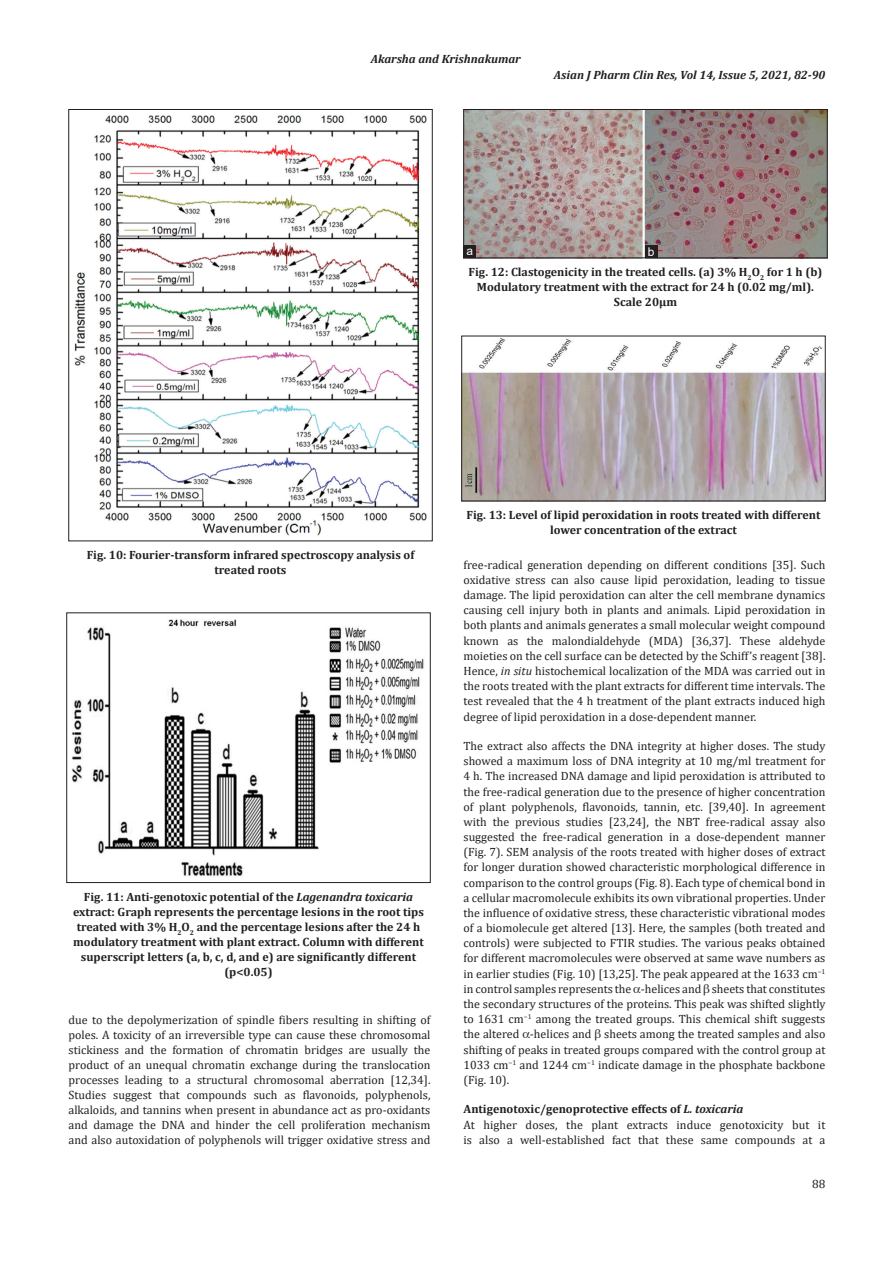
<style>
.page{position:relative;width:894px;height:1263px;background:#fff}
.page>*{position:absolute;margin:0;border:0;box-sizing:border-box;transform-origin:0 0}
.TX{font:12px/15.1px "Cambria";color:#231f20;text-align:justify}
.FGC{font:700 12px/15px "Cambria";color:#231f20;text-align:center}
.t1{font:italic 700 12px "Cambria";color:#231f20}
.LABEL{font:12px "Arial";color:#fff}
.s1{font-style:italic}
</style>
<div class="page">
<img style="left:74px;top:115px;width:353px;height:421px">
<div style="left:68px;top:109px;width:364px;height:432px;border:1px solid #231f20"></div>
<img style="left:71px;top:619px;width:353px;height:258px">
<img style="left:463px;top:338px;width:360px;height:161px">
<img style="left:465px;top:111px;width:360px;height:145px">
<div style="left:463px;top:109px;width:364px;height:149px;border:1px solid #231f20"></div>
<div style="left:644px;top:245px;width:13px;height:13px;background:#231f20"></div>
<div style="left:463px;top:245px;width:13px;height:13px;background:#231f20"></div>
<p class="t1" style="left:370px;top:51px;width:151px">Akarsha and Krishnakumar</p>
<p class="t1" style="left:553px;top:66px;width:273px">Asian J Pharm Clin Res, Vol 14, Issue 5, 2021, 82-90</p>
<p class="LABEL" style="left:466px;top:242px;width:8px">a</p>
<p class="LABEL" style="left:647px;top:243px;width:8px">b</p>
<p class="FGC" style="left:468px;top:264px;width:355px">Fig. 12: Clastogenicity in the treated cells. (a) 3% H<sub>2</sub>O<sub>2</sub> for 1 h (b)<br>Modulatory treatment with the extract for 24 h (0.02 mg/ml).<br>Scale 20µm</p>
<p class="FGC" style="left:87px;top:547px;width:329px">Fig. 10: Fourier-transform infrared spectroscopy analysis of treated roots</p>
<p class="FGC" style="left:73px;top:889px;width:352px">Fig. 11: Anti-genotoxic potential of the <span class="s1">Lagenandra toxicaria </span>extract: Graph represents the percentage lesions in the root tips treated with 3% H<sub>2</sub>O<sub>2</sub> and the percentage lesions after the 24 h modulatory treatment with plant extract. Column with different superscript letters (a, b, c, d, and e) are significantly different (p&lt;0.05)</p>
<p class="TX" style="left:68px;top:1012px;width:363px">due to the depolymerization of spindle fibers resulting in shifting of poles. A toxicity of an irreversible type can cause these chromosomal stickiness and the formation of chromatin bridges are usually the product of an unequal chromatin exchange during the translocation processes leading to a structural chromosomal aberration [12,34].<br>Studies suggest that compounds such as flavonoids, polyphenols, alkaloids, and tannins when present in abundance act as pro-oxidants and damage the DNA and hinder the cell proliferation mechanism and also autoxidation of polyphenols will trigger oxidative stress and</p>
<p class="FGC" style="left:466px;top:507px;width:355px">Fig. 13: Level of lipid peroxidation in roots treated with different lower concentration of the extract</p>
<p class="TX" style="left:463px;top:557px;width:363px">free-radical generation depending on different conditions [35]. Such oxidative stress can also cause lipid peroxidation, leading to tissue damage. The lipid peroxidation can alter the cell membrane dynamics causing cell injury both in plants and animals. Lipid peroxidation in both plants and animals generates a small molecular weight compound known as the malondialdehyde (MDA) [36,37]. These aldehyde moieties on the cell surface can be detected by the Schiff’s reagent [38].<br>Hence, <span class="s1">in situ</span> histochemical localization of the MDA was carried out in the roots treated with the plant extracts for different time intervals. The test revealed that the 4 h treatment of the plant extracts induced high degree of lipid peroxidation in a dose-dependent manner.</p>
<p class="TX" style="left:463px;top:738px;width:363px">The extract also affects the DNA integrity at higher doses. The study showed a maximum loss of DNA integrity at 10 mg/ml treatment for 4 h. The increased DNA damage and lipid peroxidation is attributed to the free-radical generation due to the presence of higher concentration of plant polyphenols, flavonoids, tannin, etc. [39,40]. In agreement with the previous studies [23,24], the NBT free-radical assay also suggested the free-radical generation in a dose-dependent manner (Fig. 7). SEM analysis of the roots treated with higher doses of extract for longer duration showed characteristic morphological difference in comparison to the control groups (Fig. 8). Each type of chemical bond in a cellular macromolecule exhibits its own vibrational properties. Under the influence of oxidative stress, these characteristic vibrational modes of a biomolecule get altered [13]. Here, the samples (both treated and controls) were subjected to FTIR studies. The various peaks obtained for different macromolecules were observed at same wave numbers as in earlier studies (Fig. 10) [13,25]. The peak appeared at the 1633 cm<sup>−1 </sup>in control samples represents the -helices and sheets that constitutes the secondary structures of the proteins. This peak was shifted slightly to 1631 cm<sup>−1</sup> among the treated groups. This chemical shift suggests the altered -helices and sheets among the treated samples and also shifting of peaks in treated groups compared with the control group at 1033 cm<sup>−1</sup> and 1244 cm<sup>−1</sup> indicate damage in the phosphate backbone (Fig. 10).</p>
<h2 class="FGC" style="left:463px;top:1101px;width:281px">Antigenotoxic/genoprotective effects of <span class="s1">L. toxicaria</span></h2>
<p class="TX" style="left:463px;top:1116px;width:363px">At higher doses, the plant extracts induce genotoxicity but it is also a well-established fact that these same compounds at a</p>
<p class="TX" style="left:811px;top:1176px;width:15px">88</p>
</div>
